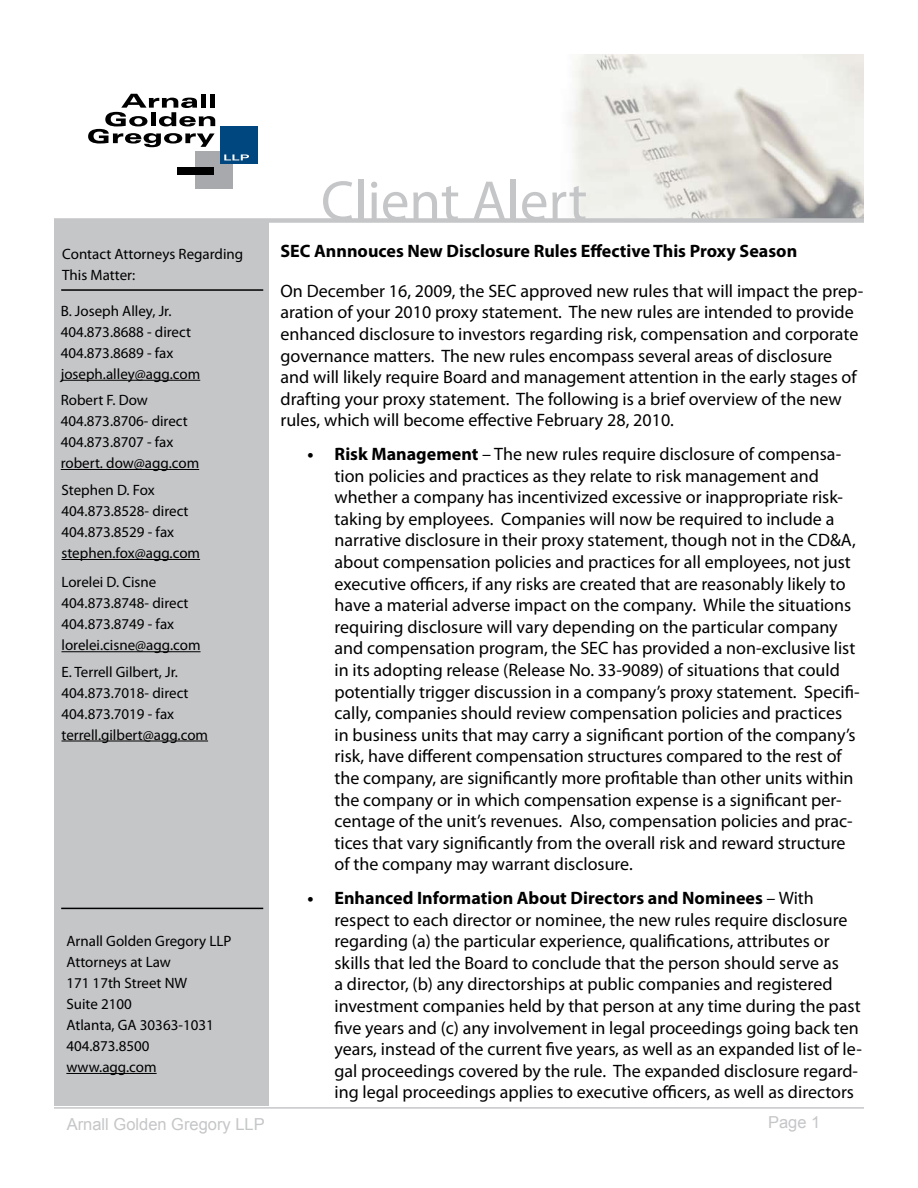
<style>
.page{position:relative;width:918px;height:1188px;background:#fff}
.page>*{position:absolute;margin:0;border:0;box-sizing:border-box;transform-origin:0 0}
.t1{font:57px "Myriad Pro";color:#c5c6c8}
.t2{font:18px/21.6px "Myriad Pro";color:#000}
.t3{font:700 18px "Myriad Pro";color:#000}
.t4{font:16.5px "Arial";color:#c5c6c8}
.t5{font:15px/21px "Myriad Pro";color:#000}
.s1{font-weight:700}
</style>
<div class="page">
<div style="left:54px;top:173px;width:214px;height:932px;background:#c5c6c8"></div>
<hr style="left:66px;top:1073px;width:91px;height:1px;background:#000">
<hr style="left:61px;top:908px;width:202px;height:1px;background:#000">
<hr style="left:61px;top:289px;width:202px;height:2px;background:#000">
<hr style="left:54px;top:1107px;width:810px;height:2px;background:#c5c6c8">
<img style="left:54px;top:55px;width:810px;height:163px">
<div style="left:195px;top:151px;width:37px;height:38px;background:#a7a9ac"></div>
<div style="left:177px;top:167px;width:36px;height:7px;background:#000"></div>
<div style="left:220px;top:126px;width:37px;height:38px;background:#00467f"></div>
<svg style="left:224px;top:154px;width:25px;height:6px"></svg>
<svg style="left:88px;top:94px;width:127px;height:53px"></svg>
<div style="left:54px;top:218px;width:810px;height:5px;background:#c5c6c8"></div>
<hr style="left:61px;top:380px;width:139px;height:1px;background:#000">
<hr style="left:61px;top:469px;width:138px;height:1px;background:#000">
<hr style="left:62px;top:559px;width:138px;height:1px;background:#000">
<hr style="left:62px;top:651px;width:139px;height:1px;background:#000">
<hr style="left:62px;top:741px;width:146px;height:1px;background:#000">
<p class="t5" style="left:62px;top:243px;width:182px">Contact Attorneys Regarding<br>This Matter:</p>
<p class="t5" style="left:61px;top:300px;width:141px">B. Joseph Alley, Jr.<br>404.873.8688 - direct<br>404.873.8689 - fax joseph.alley@agg.com</p>
<p class="t5" style="left:61px;top:389px;width:140px">Robert F. Dow<br>404.873.8706- direct<br>404.873.8707 - fax robert. dow@agg.com</p>
<p class="t5" style="left:62px;top:479px;width:140px">Stephen D. Fox<br>404.873.8528- direct<br>404.873.8529 - fax stephen.fox@agg.com</p>
<p class="t5" style="left:62px;top:571px;width:141px">Lorelei D. Cisne<br>404.873.8748- direct<br>404.873.8749 - fax lorelei.cisne@agg.com</p>
<p class="t5" style="left:62px;top:661px;width:148px">E. Terrell Gilbert, Jr.<br>404.873.7018- direct<br>404.873.7019 - fax terrell.gilbert@agg.com</p>
<p class="t5" style="left:66px;top:930px;width:167px">Arnall Golden Gregory LLP<br>Attorneys at Law<br>171 17th Street NW<br>Suite 2100<br>Atlanta, GA 30363-1031<br>404.873.8500 www.agg.com</p>
<h1 class="t1" style="left:321px;top:166px;width:268px">Client Alert</h1>
<p class="t3" style="left:280px;top:239px;width:518px">SEC Annnouces New Disclosure Rules Effective This Proxy Season</p>
<p class="t2" style="left:280px;top:280px;width:584px">On December 16, 2009, the SEC approved new rules that will impact the prep&shy;aration of your 2010 proxy statement. The new rules are intended to provide enhanced disclosure to investors regarding risk, compensation and corporate governance matters. The new rules encompass several areas of disclosure and will likely require Board and management attention in the early stages of drafting your proxy statement. The following is a brief overview of the new rules, which will become effective February 28, 2010.</p>
<p class="t2" style="left:334px;top:443px;width:527px;text-indent:-27px"><span class="s1">• Risk Management</span> – The new rules require disclosure of compensa&shy;tion policies and practices as they relate to risk management and whether a company has incentivized excessive or inappropriate risk&shy;taking by employees. Companies will now be required to include a narrative disclosure in their proxy statement, though not in the CD&amp;A, about compensation policies and practices for all employees, not just executive officers, if any risks are created that are reasonably likely to have a material adverse impact on the company. While the situations requiring disclosure will vary depending on the particular company and compensation program, the SEC has provided a non-exclusive list in its adopting release (Release No. 33-9089) of situations that could potentially trigger discussion in a company’s proxy statement. Specifi&shy;cally, companies should review compensation policies and practices in business units that may carry a significant portion of the company’s risk, have different compensation structures compared to the rest of the company, are significantly more profitable than other units within the company or in which compensation expense is a significant per&shy;centage of the unit’s revenues. Also, compensation policies and prac&shy;tices that vary significantly from the overall risk and reward structure of the company may warrant disclosure.</p>
<p class="t2" style="left:334px;top:887px;width:529px;text-indent:-27px"><span class="s1">• Enhanced Information About Directors and Nominees</span> – With respect to each director or nominee, the new rules require disclosure regarding (a) the particular experience, qualifications, attributes or skills that led the Board to conclude that the person should serve as<br>a director, (b) any directorships at public companies and registered investment companies held by that person at any time during the past five years and (c) any involvement in legal proceedings going back ten years, instead of the current five years, as well as an expanded list of le&shy;gal proceedings covered by the rule. The expanded disclosure regard&shy;ing legal proceedings applies to executive officers, as well as directors</p>
<p class="t4" style="left:67px;top:1114px;width:200px">Arnall Golden Gregory LLP</p>
<p class="t4" style="left:768px;top:1111px;width:54px">Page 1</p>
</div>
